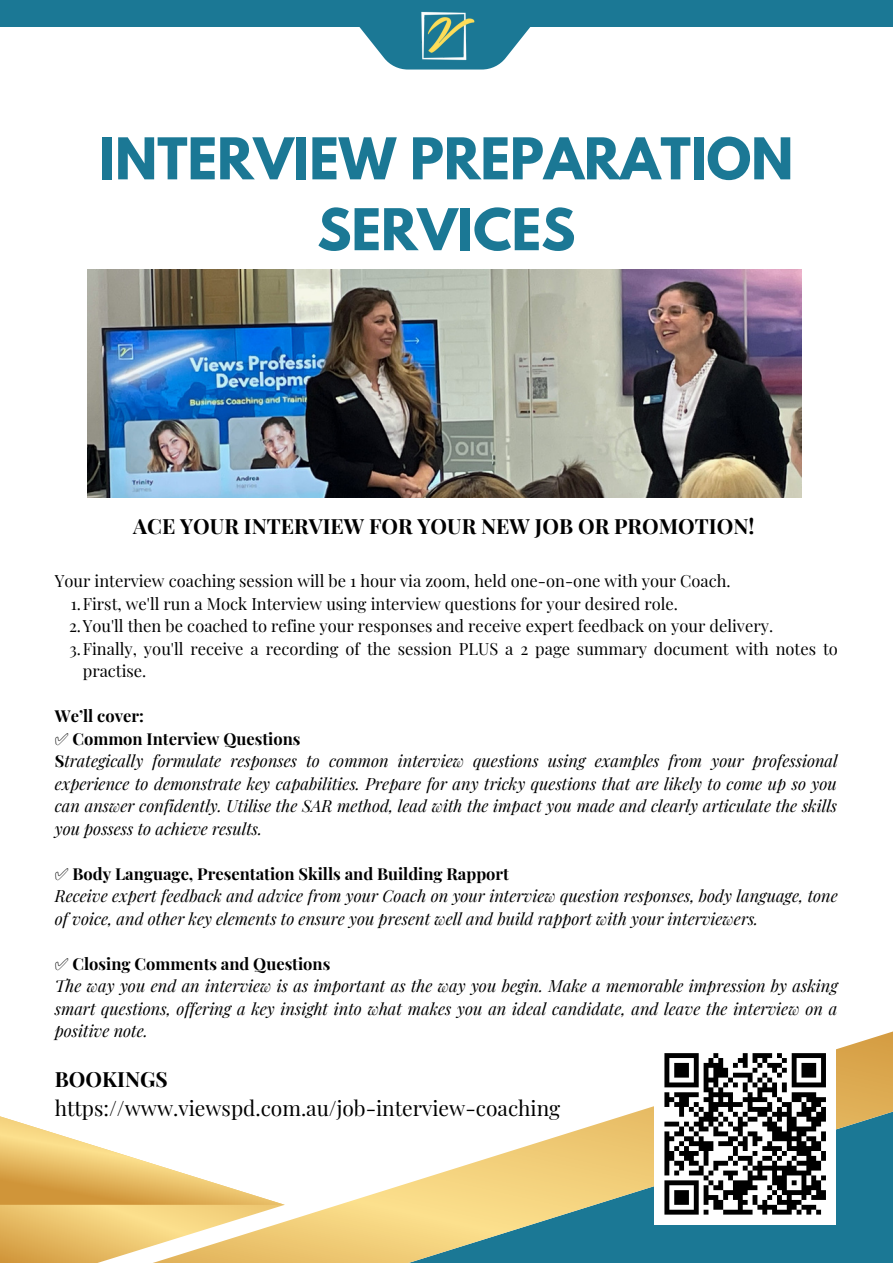
<style>
.page{position:relative;width:893px;height:1264px;background:#fff}
.page>*{position:absolute;margin:0;border:0;box-sizing:border-box;transform-origin:0 0}
.t1{font:700 51px/70.8px "League Spartan";color:#1b7895;text-align:center}
.t2{font:700 21px "Playfair Display";color:#000}
.t3{font:21px "Playfair Display";color:#000}
.t4{font:italic 16.5px/22.5px "Playfair Display";color:#000}
.t5{font:16.5px "Playfair Display";color:#000}
.s1{font-weight:700;font-style:normal}
.s2{font-family:"Free Serif";font-style:normal}
</style>
<div class="page">
<img style="left:88px;top:269px;width:713px;height:228px">
<svg style="left:285px;top:1031px;width:607px;height:231px"></svg>
<svg style="left:0;top:1204px;width:285px;height:58px"></svg>
<svg style="left:0;top:1116px;width:282px;height:88px"></svg>
<div style="left:0;top:0;width:892px;height:27px;background:#1b7895"></div>
<svg style="left:359px;top:27px;width:172px;height:43px"></svg>
<img style="left:412px;top:11px;width:68px;height:59px">
<div style="left:654px;top:1043px;width:181px;height:181px;background:#fff"></div>
<svg style="left:664px;top:1053px;width:162px;height:162px"></svg>
<h1 class="t1" style="left:99px;top:130px;width:695px">INTERVIEW PREPARATION<br>SERVICES</h1>
<p class="t2" style="left:133px;top:511px;width:622px">ACE YOUR INTERVIEW FOR YOUR NEW JOB OR PROMOTION!</p>
<p class="t5" style="left:55px;top:569px;width:677px">Your interview coaching session will be 1 hour via zoom, held one-on-one with your Coach.</p>
<p class="t5" style="left:71px;top:592px;width:608px">1.First, we'll run a Mock Interview using interview questions for your desired role.</p>
<p class="t5" style="left:69px;top:614px;width:705px">2.You'll then be coached to refine your responses and receive expert feedback on your delivery.</p>
<p class="t5" style="left:70px;top:637px;width:769px">3.Finally, you'll receive a recording of the session PLUS a 2 page summary document with notes to</p>
<p class="t5" style="left:83px;top:659px;width:65px">practise.</p>
<p class="t4" style="left:55px;top:704px;width:784px"><span class="s1">We’ll cover:<br></span><span class="s2">✅</span> <span class="s1">Common Interview Questions<br>S</span>trategically formulate responses to common interview questions using examples from your professional experience to demonstrate key capabilities. Prepare for any tricky questions that are likely to come up so you can answer confidently. Utilise the SAR method, lead with the impact you made and clearly articulate the skills you possess to achieve results.</p>
<p class="t4" style="left:55px;top:861px;width:784px"><span class="s2">✅</span> <span class="s1">Body Language, Presentation Skills and Building Rapport<br></span>Receive expert feedback and advice from your Coach on your interview question responses, body language, tone of voice, and other key elements to ensure you present well and build rapport with your interviewers.</p>
<p class="t4" style="left:55px;top:951px;width:784px"><span class="s2">✅</span> <span class="s1">Closing Comments and Questions<br></span>The way you end an interview is as important as the way you begin. Make a memorable impression by asking smart questions, offering a key insight into what makes you an ideal candidate, and leave the interview on a positive note.</p>
<p class="t2" style="left:55px;top:1064px;width:115px">BOOKINGS</p>
<p class="t3" style="left:55px;top:1093px;width:507px">https://www.viewspd.com.au/job-interview-coaching</p>
</div>
